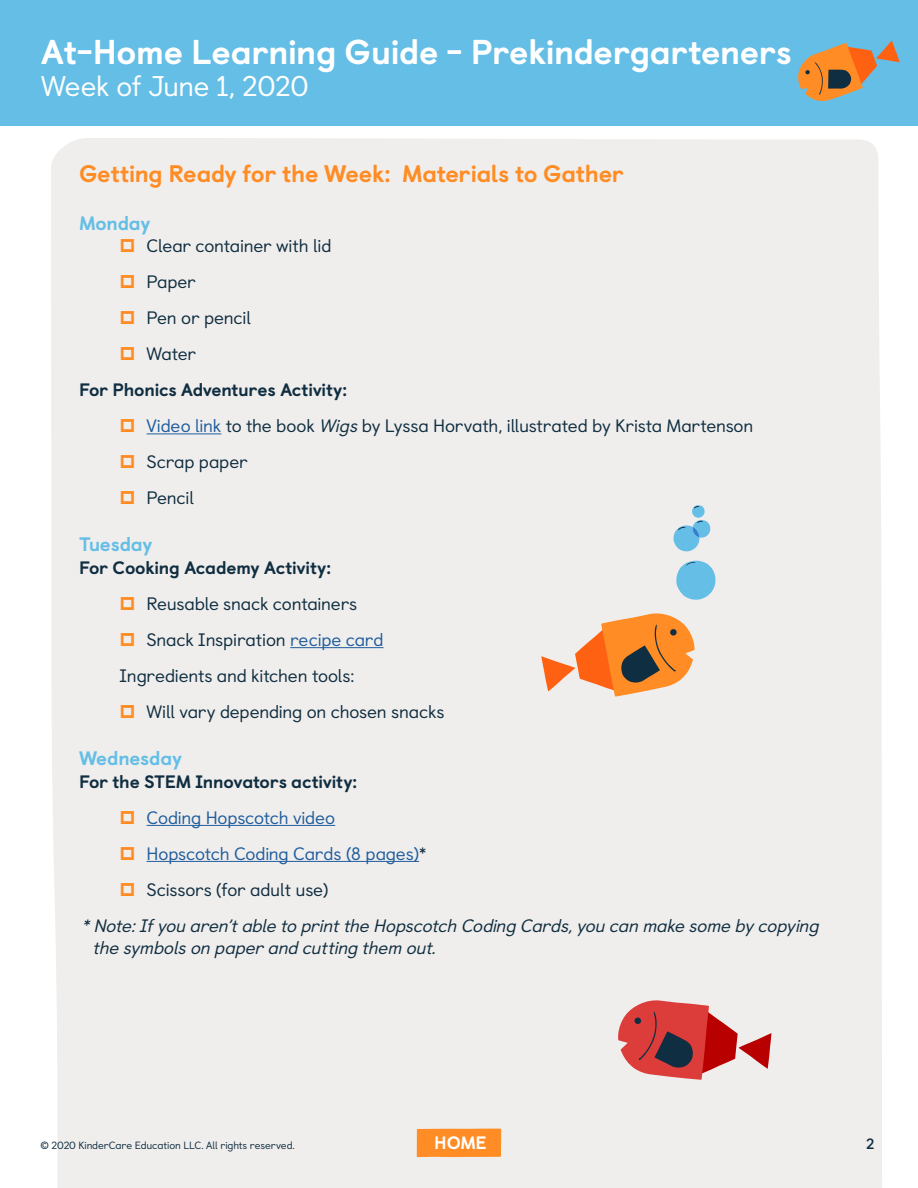
<style>
.page{position:relative;width:918px;height:1188px;background:#fff}
.page>*{position:absolute;margin:0;border:0;box-sizing:border-box;transform-origin:0 0}
.t1{font:800 34.5px "Castledown";letter-spacing:-.01em;color:#fff}
.t2{font:28.5px "Castledown";letter-spacing:-.015em;color:#fff}
.t3{font:800 24px "Castledown";letter-spacing:-.01em;color:#ff8c24}
.t4{font:800 19.5px "Castledown";letter-spacing:-.01em;color:#64bee6}
.t5{font:18px/36px "Castledown";letter-spacing:-.01em;color:#102e41}
.t6{font:italic 18px/22.5px "Castledown";color:#102e41}
.t7{font:18px/36px "Castledown";letter-spacing:-.01em;color:#215e9e}
.t8{font:800 18px "Castledown";letter-spacing:-.015em;color:#102e41}
.t9{font:800 18px "Castledown";color:#fff}
.t10{font:700 15px "Castledown";color:#102e41}
.t11{font:10.5px "Castledown";letter-spacing:-.01em;color:#102e41}
.s1{font-weight:800}
.s2{color:#215e9e}
.s3{font-style:italic}
.s4{color:#102e41}
</style>
<div class="page">
<div style="left:51px;top:138px;width:831px;height:1050px;background:#f0eeec"></div>
<div style="left:417px;top:1129px;width:84px;height:28px;background:#ff8c24"></div>
<div style="left:0;top:0;width:918px;height:125px;background:#64bee6"></div>
<svg style="left:798px;top:40px;width:102px;height:61px"></svg>
<hr style="left:147px;top:433px;width:74px;height:1px;background:#215e9e">
<hr style="left:290px;top:647px;width:94px;height:1px;background:#215e9e">
<hr style="left:147px;top:825px;width:188px;height:1px;background:#215e9e">
<hr style="left:147px;top:861px;width:272px;height:1px;background:#215e9e">
<svg style="left:676px;top:561px;width:40px;height:39px;background:#83c8e6"></svg>
<svg style="left:673px;top:505px;width:37px;height:46px;background:#a7d3e6"></svg>
<svg style="left:541px;top:613px;width:154px;height:84px;background:#e6a573"></svg>
<svg style="left:618px;top:1000px;width:153px;height:80px;background:#cd7272"></svg>
<svg style="left:121px;top:239px;width:13px;height:13px"></svg>
<svg style="left:121px;top:275px;width:13px;height:13px"></svg>
<svg style="left:121px;top:311px;width:13px;height:13px"></svg>
<svg style="left:121px;top:347px;width:13px;height:13px"></svg>
<svg style="left:121px;top:419px;width:13px;height:13px"></svg>
<svg style="left:121px;top:455px;width:13px;height:13px"></svg>
<svg style="left:121px;top:491px;width:13px;height:13px"></svg>
<svg style="left:121px;top:597px;width:13px;height:13px"></svg>
<svg style="left:121px;top:633px;width:13px;height:13px"></svg>
<svg style="left:121px;top:705px;width:13px;height:13px"></svg>
<svg style="left:121px;top:810px;width:13px;height:14px"></svg>
<svg style="left:121px;top:846px;width:13px;height:14px"></svg>
<svg style="left:121px;top:882px;width:13px;height:14px"></svg>
<h1 class="t1" style="left:41px;top:24px;width:752px">At-Home Learning Guide - Prekindergarteners</h1>
<h2 class="t2" style="left:41px;top:63px;width:269px">Week of June 1, 2020</h2>
<h3 class="t3" style="left:79px;top:154px;width:546px">Getting Ready for the Week: Materials to Gather</h3>
<p class="t4" style="left:79px;top:207px;width:73px">Monday</p>
<p class="t5" style="left:147px;top:226px;width:186px">Clear container with lid<br>Paper<br>Pen or pencil<br>Water</p>
<p class="t5" style="left:147px;top:370px;width:608px;text-indent:-67px"><span class="s1">For Phonics Adventures Activity:<br></span><span class="s2">Video link</span> to the book <span class="s3">Wigs</span>by Lyssa Horvath, illustrated by Krista Martenson<br>Scrap paper<br>Pencil</p>
<p class="t4" style="left:79px;top:529px;width:75px">Tuesday</p>
<p class="t8" style="left:79px;top:553px;width:253px">For Cooking Academy Activity:</p>
<p class="t5" style="left:147px;top:584px;width:212px">Reusable snack containers</p>
<p class="t5" style="left:147px;top:620px;width:238px">Snack Inspiration <span class="s2">recipe card</span></p>
<p class="t5" style="left:120px;top:656px;width:236px">Ingredients and kitchen tools:</p>
<p class="t5" style="left:147px;top:692px;width:300px">Will vary depending on chosen snacks</p>
<p class="t4" style="left:79px;top:742px;width:105px">Wednesday</p>
<p class="t8" style="left:79px;top:767px;width:280px">For the STEM Innovators activity:</p>
<p class="t7" style="left:147px;top:798px;width:281px">Coding Hopscotch video<br>Hopscotch Coding Cards (8 pages)<span class="s4">*<br>Scissors (for adult use)</span></p>
<p class="t6" style="left:93px;top:913px;width:733px;text-indent:-11px">*Note:Ifyou aren’table to printthe Hopscotch Coding Cards,you can make some bycopying the symbolson paperand cutting them out.</p>
<p class="t11" style="left:40px;top:1137px;width:256px">© 2020 KinderCare Education LLC. All rights reserved.</p>
<p class="t9" style="left:434px;top:1128px;width:54px">HOME</p>
<p class="t10" style="left:866px;top:1132px;width:10px">2</p>
</div>
